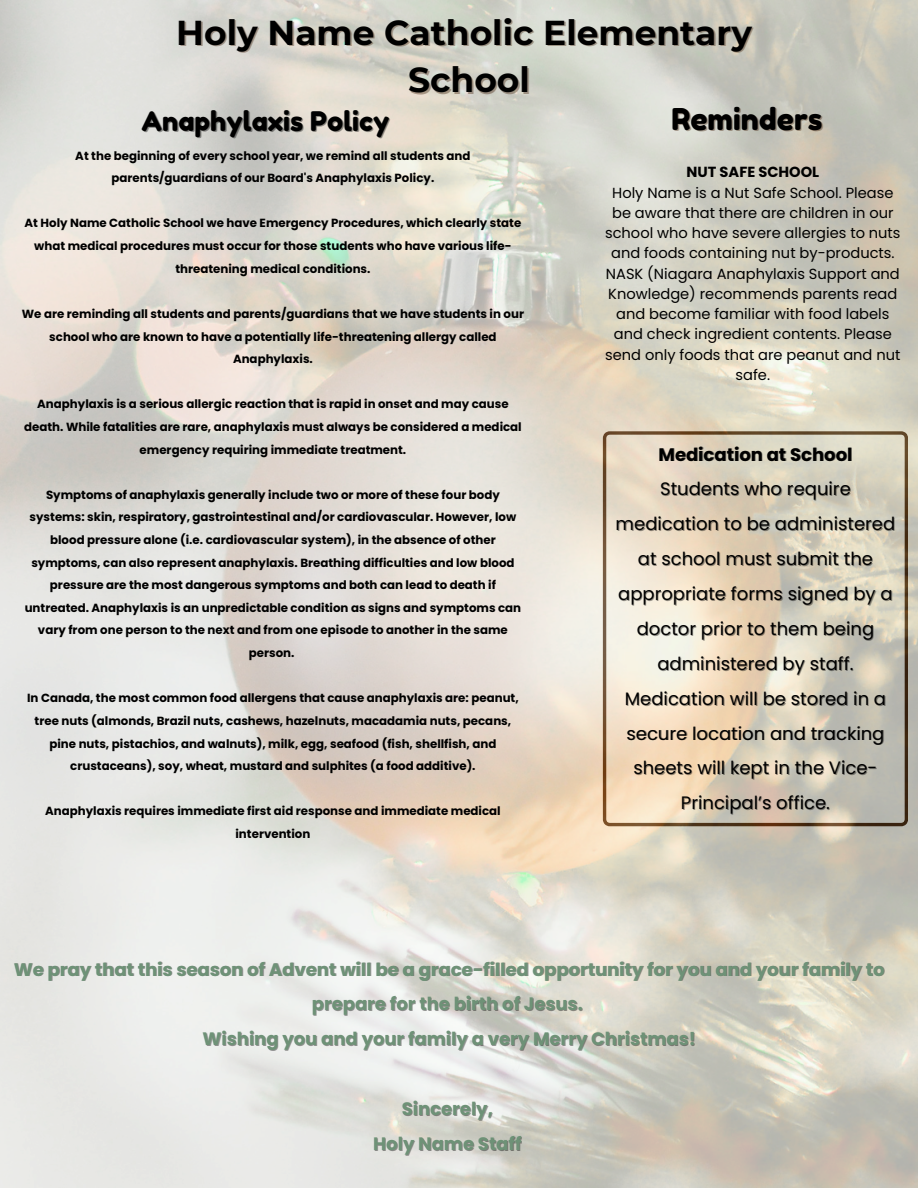
<style>
.page{position:relative;width:918px;height:1188px;background:#fff}
.page>*{position:absolute;margin:0;border:0;box-sizing:border-box;transform-origin:0 0}
.t1{font:700 34.5px "Montserrat";color:#000}
.t2{font:30px "Fredoka One";color:#000}
.t3{font:27px "Fredoka One";color:#000}
.t4{font:18px/34.8px "Poppins";color:#000;text-align:center}
.t5{font:700 18px/34.8px "Poppins";color:#6e9277;text-align:center}
.t6{font:700 18px "Poppins";color:#000}
.t7{font:14.7px/20.2px "Poppins";color:#000;text-align:center}
.t8{font:700 11.85px/22.6px "Poppins";color:#000;text-align:center}
.s1{font-weight:700}
</style>
<div class="page">
<img style="left:0;top:0;width:918px;height:1188px">
<h1 class="t1" style="left:176px;top:12px;width:577px">Holy Name Catholic Elementary</h1>
<h2 class="t1" style="left:408px;top:59px;width:123px">School</h2>
<p class="t3" style="left:142px;top:105px;width:249px">Anaphylaxis Policy</p>
<p class="t8" style="left:75px;top:144px;width:397px">At the beginning of every school year, we remind all students and parents/guardians of our Board's Anaphylaxis Policy.</p>
<p class="t8" style="left:25px;top:212px;width:498px">At Holy Name Catholic School we have Emergency Procedures, which clearly state what medical procedures must occur for those students who have various life&shy;threatening medical conditions.</p>
<p class="t8" style="left:22px;top:302px;width:504px">We are reminding all students and parents/guardians that we have students in our school who are known to have a potentially life-threatening allergy called<br>Anaphylaxis.</p>
<p class="t8" style="left:24px;top:393px;width:499px">Anaphylaxis is a serious allergic reaction that is rapid in onset and may cause death. While fatalities are rare, anaphylaxis must always be considered a medical emergency requiring immediate treatment.</p>
<p class="t8" style="left:25px;top:483px;width:498px">Symptoms of anaphylaxis generally include two or more of these four body systems: skin, respiratory, gastrointestinal and/or cardiovascular. However, low blood pressure alone (i.e. cardiovascular system), in the absence of other symptoms, can also represent anaphylaxis. Breathing difficulties and low blood pressure are the most dangerous symptoms and both can lead to death if untreated. Anaphylaxis is an unpredictable condition as signs and symptoms can vary from one person to the next and from one episode to another in the same person.</p>
<p class="t8" style="left:27px;top:687px;width:493px">In Canada, the most common food allergens that cause anaphylaxis are: peanut, tree nuts (almonds, Brazil nuts, cashews, hazelnuts, macadamia nuts, pecans, pine nuts, pistachios, and walnuts), milk, egg, seafood (fish, shellfish, and crustaceans), soy, wheat, mustard and sulphites (a food additive).</p>
<h5 class="t8" style="left:45px;top:800px;width:457px">Anaphylaxis requires immediate first aid response and immediate medical intervention</h5>
<h2 class="t2" style="left:671px;top:101px;width:152px">Reminders</h2>
<p class="t7" style="left:605px;top:162px;width:297px"><span class="s1">NUT SAFE SCHOOL<br></span>Holy Name is a Nut Safe School. Please be aware that there are children in our school who have severe allergies to nuts and foods containing nut by-products.<br>NASK (Niagara Anaphylaxis Support and Knowledge) recommends parents read and become familiar with food labels and check ingredient contents. Please send only foods that are peanut and nut safe.</p>
<h4 class="t6" style="left:658px;top:442px;width:195px">Medication at School</h4>
<h3 class="t4" style="left:660px;top:472px;width:192px">Students who require</h3>
<h3 class="t4" style="left:616px;top:507px;width:281px">medication to be administered</h3>
<p class="t4" style="left:638px;top:542px;width:237px">at school must submit the</p>
<p class="t4" style="left:618px;top:576px;width:276px">appropriate forms signed by a doctor prior to them being administered by staff.<br>Medication will be stored in a secure location and tracking sheets will kept in the Vice-<br>Principal’s office.</p>
<h3 class="t5" style="left:14px;top:952px;width:872px">We pray that this season of Advent will be a grace-filled opportunity for you and your family to prepare for the birth of Jesus.<br>Wishing you and your family a very Merry Christmas!</h3>
<h3 class="t5" style="left:373px;top:1091px;width:150px">Sincerely,<br>Holy Name Staff</h3>
</div>
